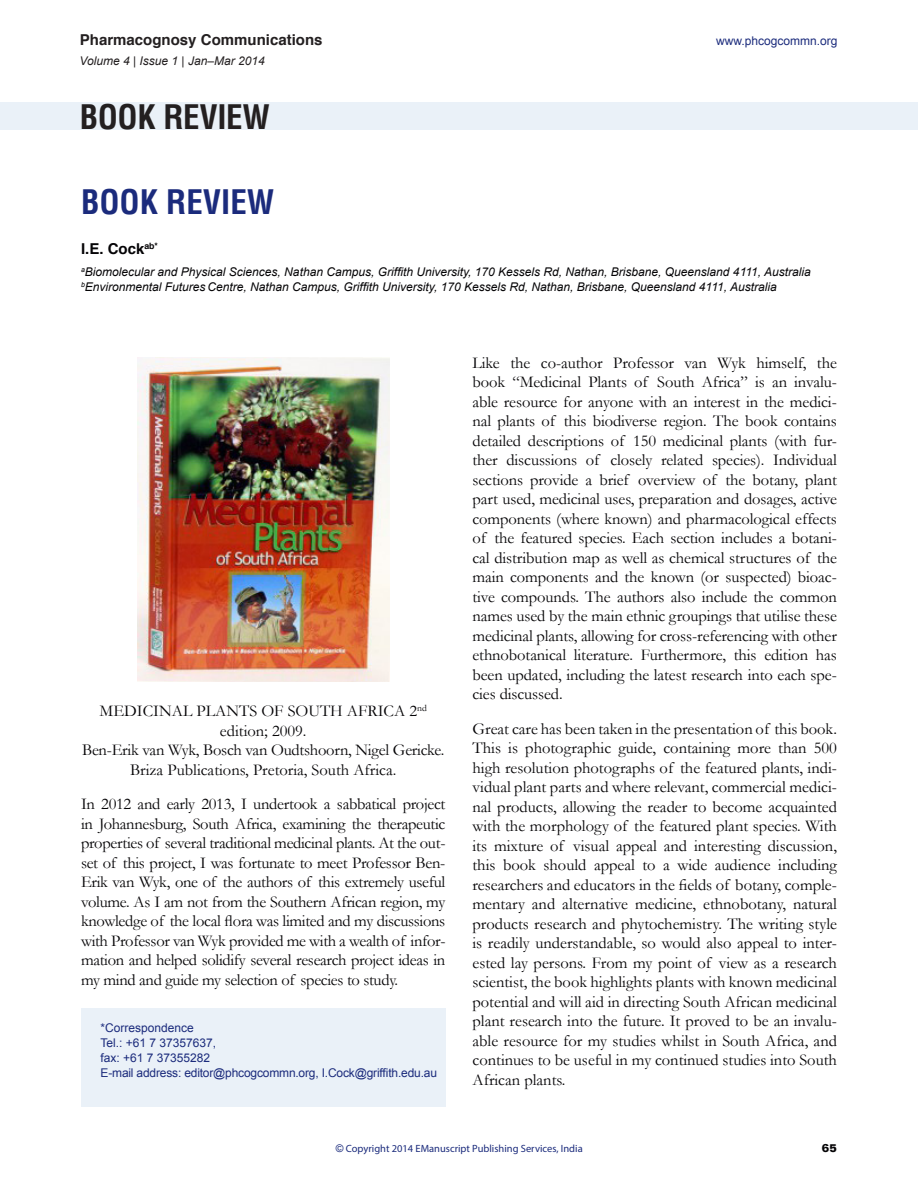
<style>
.page{position:relative;width:918px;height:1188px;background:#fff}
.page>*{position:absolute;margin:0;border:0;box-sizing:border-box;transform-origin:0 0}
.t1{font:700 condensed 33px "Helvetica";letter-spacing:-.01em;color:#231f20}
.t2{font:700 condensed 33px "Helvetica";color:#1b2b7c}
.Body_Text_copy_2{font:16.5px/19.5px "Garamond";letter-spacing:-.005em;color:#050406;text-align:justify}
.t3{font:700 15px "Helvetica";color:#231f20}
.Author_name{font:700 15px "Helvetica";color:#050406}
.Author_Dept{font:italic 12px "Arial";color:#050406}
.Corres_author_leg{font:12px "Arial";color:#1b2b7c}
.t4{font:italic 12px "Arial";color:#231f20}
.t5{font:900 11.25px "Univers LT";color:#050406}
.t6{font:10.5px "Myriad Pro";color:#1b2b7c}
.s1{font-family:"Arial"}
</style>
<div class="page">
<div style="left:0;top:102px;width:918px;height:28px;background:#eaf1f8"></div>
<img style="left:137px;top:357px;width:252px;height:325px">
<div style="left:81px;top:1008px;width:365px;height:99px;background:#eaf1f8"></div>
<p class="t3" style="left:80px;top:30px;width:244px">Pharmacognosy Communications</p>
<p class="t4" style="left:80px;top:53px;width:187px">Volume 4 | Issue 1 | Jan–Mar 2014</p>
<p class="t1" style="left:80px;top:96px;width:192px">BOOK REVIEW</p>
<p class="Corres_author_leg" style="left:716px;top:33px;width:123px">www.phcogcommn.org</p>
<p class="t2" style="left:81px;top:181px;width:195px">BOOK REVIEW</p>
<p class="Author_name" style="left:81px;top:239px;width:78px">I.E. Cock<sup>ab*</sup></p>
<p class="Author_Dept" style="left:81px;top:264px;width:731px"><sup>a</sup>Biomolecular and Physical Sciences, Nathan Campus, Griffith University, 170 Kessels Rd, Nathan, Brisbane, Queensland 4111, Australia</p>
<p class="Author_Dept" style="left:81px;top:279px;width:697px"><sup>b</sup>Environmental Futures Centre, Nathan Campus, Griffith University, 170 Kessels Rd, Nathan, Brisbane, Queensland 4111, Australia</p>
<p class="Body_Text_copy_2" style="left:100px;top:701px;width:329px;text-align:center">MEDICINAL PLANTS OF SOUTH AFRICA 2<sup>nd </sup>edition; 2009.</p>
<p class="Body_Text_copy_2" style="left:82px;top:740px;width:364px">Ben-Erik van Wyk, Bosch van Oudtshoorn, Nigel Gericke.</p>
<p class="Body_Text_copy_2" style="left:130px;top:760px;width:268px">Briza Publications, Pretoria, South Africa.</p>
<p class="Body_Text_copy_2" style="left:81px;top:794px;width:366px">In 2012 and early 2013, I undertook a sabbatical project in Johannesburg, South Africa, examining the therapeutic properties of several traditional medicinal plants. At the out&shy;set of this project, I was fortunate to meet Professor Ben-Erik van Wyk, one of the authors of this extremely useful volume. As I am not from the Southern African region, my knowledge of the local flora was limited and my discussions with Professor van Wyk provided me with a wealth of infor&shy;mation and helped solidify several research project ideas in my mind and guide my selection of species to study.</p>
<p class="Corres_author_leg" style="left:101px;top:1020px;width:95px">*Correspondence</p>
<p class="Corres_author_leg" style="left:101px;top:1035px;width:117px">Tel.: +61 7 37357637,</p>
<p class="Corres_author_leg" style="left:101px;top:1050px;width:111px">fax: +61 7 37355282</p>
<p class="Corres_author_leg" style="left:101px;top:1065px;width:338px">E-mail address: editor@phcogcommn.org, I.Cock@griffith.edu.au</p>
<p class="Body_Text_copy_2" style="left:472px;top:352px;width:366px">Like the co-author Professor van Wyk himself, the book “Medicinal Plants of South Africa” is an invalu&shy;able resource for anyone with an interest in the medici&shy;nal plants of this biodiverse region. The book contains detailed descriptions of 150 medicinal plants (with fur&shy;ther discussions of closely related species). Individual sections provide a brief overview of the botany, plant part used, medicinal uses, preparation and dosages, active components (where known) and pharmacological effects of the featured species. Each section includes a botani&shy;cal distribution map as well as chemical structures of the main components and the known (or suspected) bioac&shy;tive compounds. The authors also include the common names used by the main ethnic groupings that utilise these medicinal plants, allowing for cross-referencing with other ethnobotanical literature. Furthermore, this edition has been updated, including the latest research into each spe&shy;cies discussed.</p>
<p class="Body_Text_copy_2" style="left:472px;top:718px;width:366px">Great care has been taken in the presentation of this book.<br>This is photographic guide, containing more than 500 high resolution photographs of the featured plants, indi&shy;vidual plant parts and where relevant, commercial medici&shy;nal products, allowing the reader to become acquainted with the morphology of the featured plant species. With its mixture of visual appeal and interesting discussion, this book should appeal to a wide audience including researchers and educators in the fields of botany, comple&shy;mentary and alternative medicine, ethnobotany, natural products research and phytochemistry. The writing style is readily understandable, so would also appeal to inter&shy;ested lay persons. From my point of view as a research scientist, the book highlights plants with known medicinal potential and will aid in directing South African medicinal plant research into the future. It proved to be an invalu&shy;able resource for my studies whilst in South Africa, and continues to be useful in my continued studies into South African plants.</p>
<p class="t6" style="left:336px;top:1142px;width:248px"><span class="s1">©</span> Copyright 2014 EManuscript Publishing Services, India</p>
<p class="t5" style="left:822px;top:1141px;width:17px">65</p>
</div>
